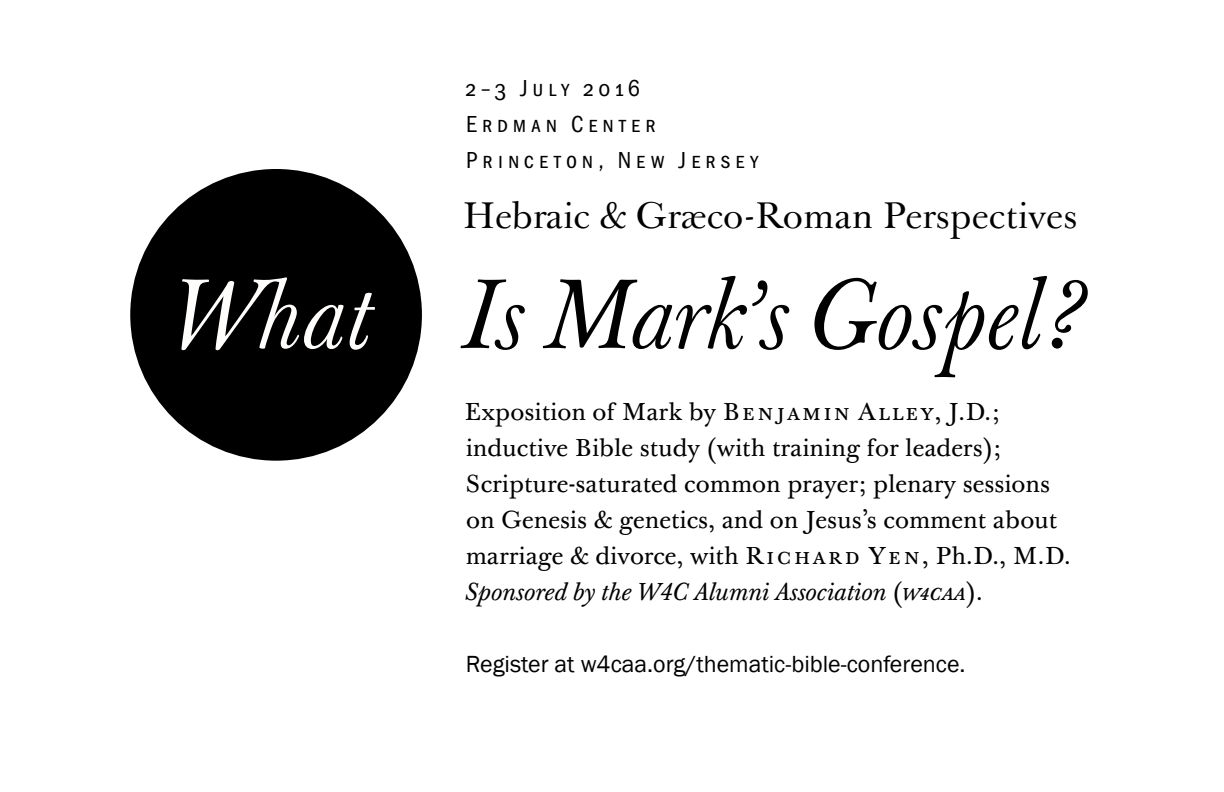
<style>
.page{position:relative;width:1224px;height:792px;background:#fff}
.page>*{position:absolute;margin:0;border:0;box-sizing:border-box;transform-origin:0 0}
.t1{font:italic 96px "Baskerville 120 Pro";letter-spacing:-.005em;color:#000}
.t2{font:36px "Baskerville 120 Pro";color:#000}
.t3{font:24px/36px "Baskerville 10 Pro";color:#000}
.t4{font:24px "Franklin Gothic";color:#000}
.t5{font:24px/36px "Franklin Got Itc SCTOT Boo Con";letter-spacing:.2em;color:#000}
.s1{color:#fffefd}
.s2{font-style:italic}
</style>
<div class="page">
<div style="left:130px;top:169px;width:292px;height:292px;background:#000;border-radius:50%"></div>
<p class="t5" style="left:466px;top:70px;width:294px">2–3 July 2016<br>Erdman Center<br>Princeton, New Jersey</p>
<h2 class="t2" style="left:463px;top:193px;width:616px">Hebraic &amp; Græco-Roman Perspectives</h2>
<h1 class="t1" style="left:169px;top:254px;width:913px"><span class="s1">What</span> Is Mark’s Gospel?</h1>
<p class="t3" style="left:465px;top:395px;width:608px">Exposition of Mark by Benjamin Alley, J.D.; inductive Bible study (with training for leaders); Scripture-saturated common prayer; plenary sessions on Genesis &amp; genetics, and on Jesus’s comment about marriage &amp; divorce, with Richard Yen, Ph.D., M.D.<br><span class="s2">Sponsored by the W4C Alumni Association</span> (<span class="s2">W4CAA</span>).</p>
<p class="t4" style="left:466px;top:649px;width:501px">Register at w4caa.org/thematic-bible-conference.</p>
</div>
